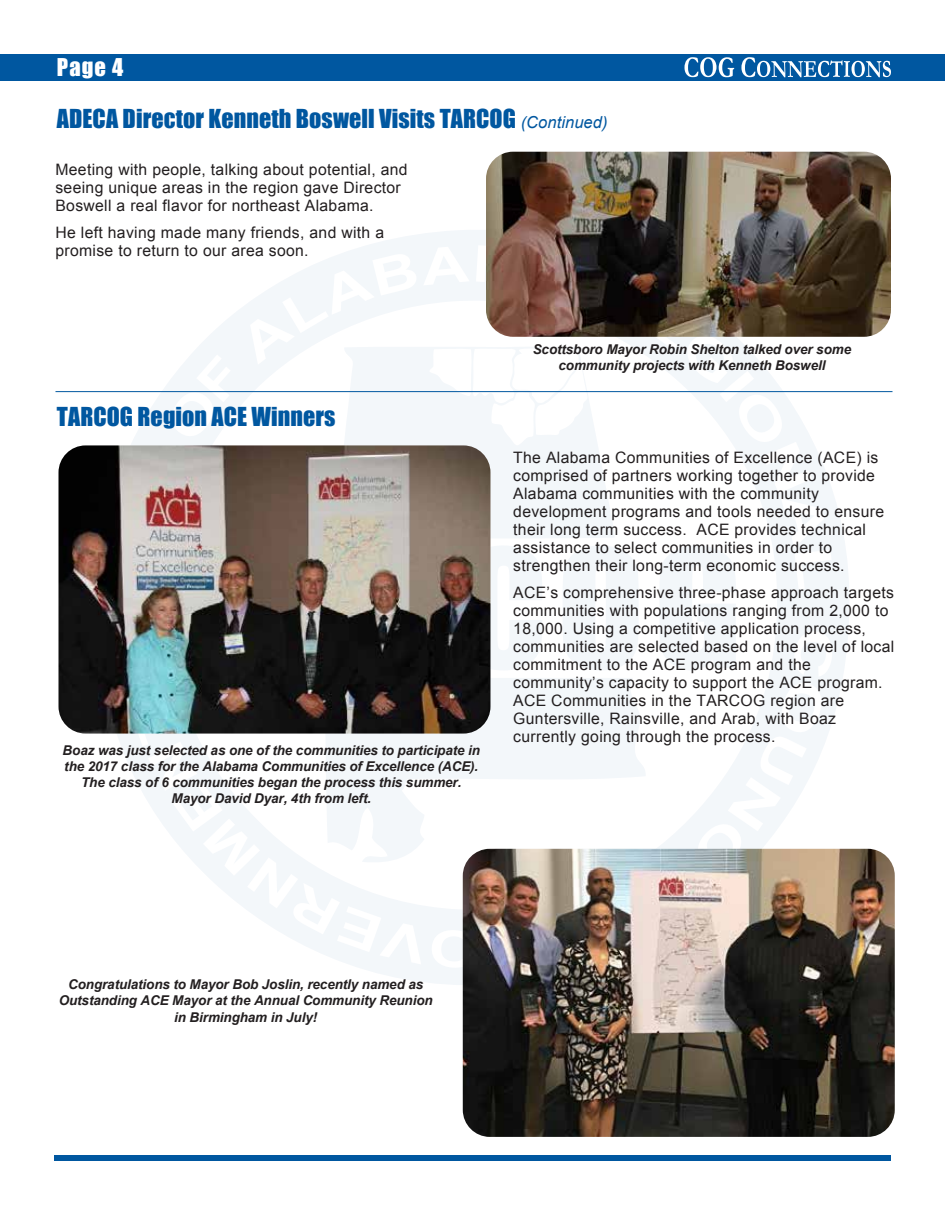
<style>
.page{position:relative;width:945px;height:1215px;background:#fff}
.page>*{position:absolute;margin:0;border:0;box-sizing:border-box;transform-origin:0 0}
.t1{font:24px "Impact";letter-spacing:.005em;color:#0057a0}
.t2{font:22.5px "Impact";color:#fff}
.t3{font:15.75px/18px "Arial";letter-spacing:.02em;color:#231f20}
.t4{font:italic 700 13.5px/16.2px "Arial";letter-spacing:-.01em;color:#231f20;text-align:center}
.s1{font-family:"Arial";font-style:italic;font-size:16.5px}
</style>
<div class="page">
<div style="left:54px;top:1155px;width:837px;height:6px;background:#0057a0"></div>
<div style="left:0;top:54px;width:945px;height:27px;background:#0057a0"></div>
<svg style="left:96px;top:230px;width:753px;height:755px"></svg>
<svg style="left:115px;top:245px;width:718px;height:723px"></svg>
<hr style="left:56px;top:391px;width:836px;height:1px;background:#0057a0">
<img style="left:463px;top:849px;width:432px;height:288px">
<img style="left:486px;top:152px;width:405px;height:185px">
<img style="left:58px;top:445px;width:432px;height:289px">
<svg style="left:685px;top:57px;width:206px;height:20px"></svg>
<h2 class="t2" style="left:57px;top:50px;width:68px">Page 4</h2>
<h1 class="t1" style="left:57px;top:100px;width:552px">ADECA Director Kenneth Boswell Visits TARCOG <span class="s1">(Continued)</span></h1>
<p class="t3" style="left:55px;top:161px;width:354px">Meeting with people, talking about potential, and seeing unique areas in the region gave Director<br>Boswell a real flavor for northeast Alabama.</p>
<p class="t3" style="left:55px;top:224px;width:330px">He left having made many friends, and with a promise to return to our area soon.</p>
<h1 class="t1" style="left:57px;top:398px;width:280px">TARCOG Region ACE Winners</h1>
<p class="t4" style="left:63px;top:742px;width:419px">Boaz was just selected as one of the communities to participate in the 2017 class for the Alabama Communities of Excellence (ACE).<br>The class of 6 communities began the process this summer.<br>Mayor David Dyar, 4th from left.</p>
<p class="t4" style="left:533px;top:341px;width:320px">Scottsboro Mayor Robin Shelton talked over some community projects with Kenneth Boswell</p>
<p class="t3" style="left:513px;top:448px;width:372px">The Alabama Communities of Excellence (ACE) is comprised of partners working together to provide Alabama communities with the community development programs and tools needed to ensure their long term success. ACE provides technical assistance to select communities in order to strengthen their long-term economic success.</p>
<p class="t3" style="left:513px;top:583px;width:383px">ACE’s comprehensive three-phase approach targets communities with populations ranging from 2,000 to 18,000. Using a competitive application process, communities are selected based on the level of local commitment to the ACE program and the community’s capacity to support the ACE program.<br>ACE Communities in the TARCOG region are Guntersville, Rainsville, and Arab, with Boaz currently going through the process.</p>
<p class="t4" style="left:59px;top:977px;width:375px">Congratulations to Mayor Bob Joslin, recently named as<br>Outstanding ACE Mayor at the Annual Community Reunion in Birmingham in July!</p>
</div>
